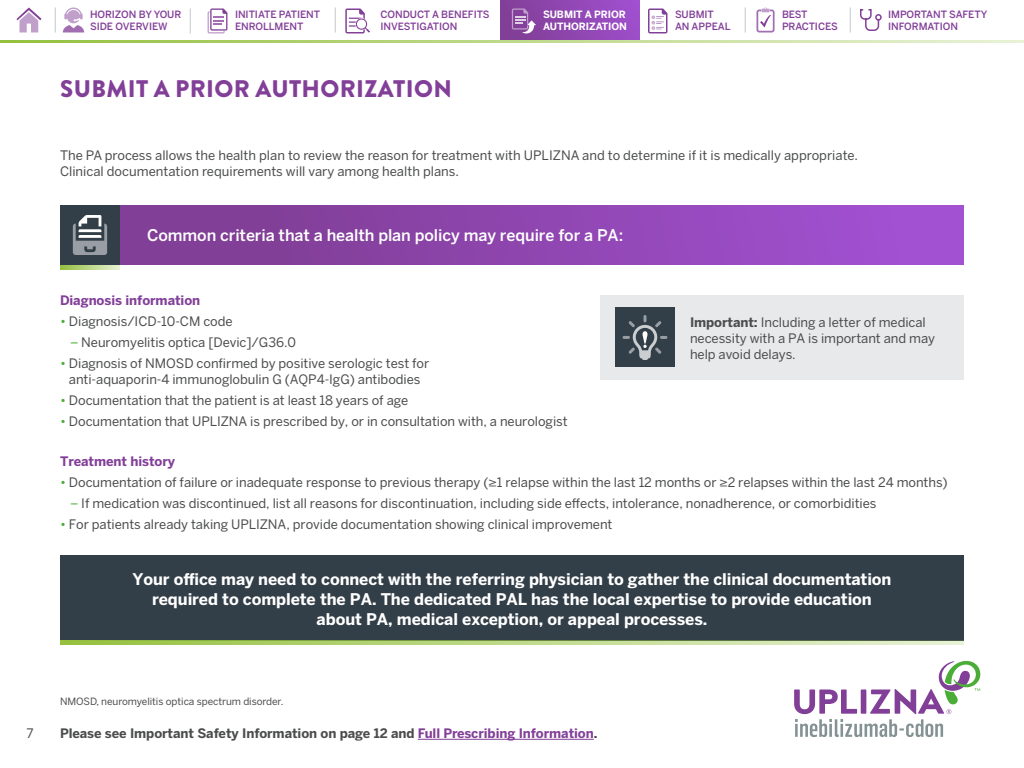
<style>
.page{position:relative;width:1024px;height:768px;background:#fff}
.page>*{position:absolute;margin:0;border:0;box-sizing:border-box;transform-origin:0 0}
.t1{font:900 24px "Brandon Grotesque";letter-spacing:.015em;color:#823f98}
.Subhead{font:700 16px/20px "Benton Sans";letter-spacing:-.005em;color:#fff;text-align:center}
.Subhead-2{font:500 16px "Benton Sans";letter-spacing:-.005em;color:#fff}
.Subhead-3{font:13px/16px "Benton Sans";letter-spacing:-.005em;color:#4b4c4d;text-align:center}
.Body{font:13px/16px "Benton Sans";color:#4b4c4d}
.t2{font:700 13px "Benton Sans";letter-spacing:-.005em;color:#4b4c4d}
.Subhead-4{font:700 13px "Benton Sans";letter-spacing:-.005em;color:#823f98}
.t3{font:500 10px/12px "Benton Sans";letter-spacing:-.005em;color:#823f98}
.Foonote{font:10px "Benton Sans";letter-spacing:-.005em;color:#4b4c4d}
.t4{font:700 10px/12px "Benton Sans";letter-spacing:-.005em;color:#fff}
.s1{color:#4bad38}
.s2{font-weight:700}
.s3{color:#823f98}
</style>
<div class="page">
<div style="left:500px;top:0;width:140px;height:40px;background:linear-gradient(to right,#803e94,#9f4fcd)"></div>
<svg style="left:860px;top:9px;width:22px;height:22px"></svg>
<hr style="left:0;top:40px;width:1024px;height:3px;background:#95c13f">
<svg style="left:16px;top:8px;width:26px;height:24px"></svg>
<svg style="left:335px;top:8px;width:1px;height:24px"></svg>
<svg style="left:745px;top:8px;width:1px;height:24px"></svg>
<svg style="left:850px;top:8px;width:1px;height:24px"></svg>
<svg style="left:208px;top:8px;width:19px;height:25px"></svg>
<svg style="left:648px;top:9px;width:19px;height:25px"></svg>
<svg style="left:512px;top:8px;width:24px;height:26px"></svg>
<svg style="left:757px;top:8px;width:18px;height:25px"></svg>
<svg style="left:345px;top:8px;width:25px;height:25px"></svg>
<svg style="left:55px;top:8px;width:1px;height:24px"></svg>
<svg style="left:63px;top:8px;width:21px;height:24px"></svg>
<svg style="left:794px;top:661px;width:187px;height:76px"></svg>
<hr style="left:418px;top:739px;width:176px;height:1px;background:#823f98">
<svg style="left:190px;top:8px;width:1px;height:26px"></svg>
<div style="left:600px;top:295px;width:364px;height:85px;background:#e7e9ea"></div>
<div style="left:60px;top:205px;width:60px;height:60px;background:#333f48"></div>
<div style="left:120px;top:205px;width:844px;height:60px;background:linear-gradient(to right,#7d3c8f,#a352d5)"></div>
<svg style="left:60px;top:265px;width:60px;height:5px"></svg>
<div style="left:615px;top:308px;width:60px;height:60px;background:#333f48"></div>
<svg style="left:623px;top:315px;width:44px;height:45px"></svg>
<svg style="left:73px;top:215px;width:34px;height:40px"></svg>
<div style="left:60px;top:556px;width:904px;height:85px;background:#333f48"></div>
<svg style="left:60px;top:640px;width:904px;height:5px;background:#aec97c"></svg>
<p class="t3" style="left:90px;top:8px;width:93px">HORIZON BY YOUR<br>SIDE OVERVIEW</p>
<p class="t3" style="left:235px;top:8px;width:87px">INITIATE PATIENT<br>ENROLLMENT</p>
<p class="t3" style="left:381px;top:8px;width:110px">CONDUCT A BENEFITS<br>INVESTIGATION</p>
<p class="t4" style="left:543px;top:8px;width:86px">SUBMIT A PRIOR<br>AUTHORIZATION</p>
<p class="t3" style="left:675px;top:8px;width:57px">SUBMIT<br>AN APPEAL</p>
<p class="t3" style="left:782px;top:8px;width:57px">BEST<br>PRACTICES</p>
<p class="t3" style="left:888px;top:8px;width:101px">IMPORTANT SAFETY<br>INFORMATION</p>
<p class="t1" style="left:60px;top:72px;width:393px">SUBMIT A PRIOR AUTHORIZATION</p>
<p class="Body" style="left:60px;top:147px;width:799px">The PA process allows the health plan to review the reason for treatment with UPLIZNA and to determine if it is medically appropriate.<br>Clinical documentation requirements will vary among health plans.</p>
<p class="Subhead-2" style="left:147px;top:226px;width:478px">Common criteria that a health plan policy may require for a PA:</p>
<p class="Subhead-4" style="left:60px;top:293px;width:142px">Diagnosis information</p>
<p class="Subhead-3" style="left:60px;top:313px;width:174px"><span class="s1">•</span> Diagnosis/ICD-10-CM code</p>
<p class="Subhead-3" style="left:70px;top:334px;width:228px"><span class="s1">–</span> Neuromyelitis optica [Devic]/G36.0</p>
<p class="Subhead-3" style="left:60px;top:355px;width:371px"><span class="s1">•</span> Diagnosis of NMOSD confirmed by positive serologic test for anti-aquaporin-4 immunoglobulin G (AQP4-IgG) antibodies</p>
<p class="Subhead-3" style="left:60px;top:392px;width:350px"><span class="s1">•</span> Documentation that the patient is at least 18 years of age</p>
<p class="Subhead-3" style="left:60px;top:413px;width:509px"><span class="s1">•</span> Documentation that UPLIZNA is prescribed by, or in consultation with, a neurologist</p>
<p class="Subhead-4" style="left:60px;top:453px;width:117px">Treatment history</p>
<p class="Subhead-3" style="left:60px;top:474px;width:889px"><span class="s1">•</span> Documentation of failure or inadequate response to previous therapy (≥1 relapse within the last 12 months or ≥2 relapses within the last 24 months)</p>
<p class="Subhead-3" style="left:70px;top:495px;width:808px"><span class="s1">–</span> If medication was discontinued, list all reasons for discontinuation, including side effects, intolerance, nonadherence, or comorbidities</p>
<p class="Subhead-3" style="left:60px;top:516px;width:554px"><span class="s1">•</span> For patients already taking UPLIZNA, provide documentation showing clinical improvement</p>
<p class="Subhead-3" style="left:690px;top:314px;width:247px;text-align:left"><span class="s2">Important:</span> Including a letter of medical necessity with a PA is important and may help avoid delays.</p>
<p class="Subhead" style="left:132px;top:568px;width:761px">Your office may need to connect with the referring physician to gather the clinical documentation required to complete the PA. The dedicated PAL has the local expertise to provide education about PA, medical exception, or appeal processes.</p>
<p class="Foonote" style="left:60px;top:695px;width:225px">NMOSD, neuromyelitis optica spectrum disorder.</p>
<p class="Body" style="left:26px;top:725px;width:9px">7</p>
<p class="t2" style="left:60px;top:726px;width:539px">Please see Important Safety Information on page 12 and <span class="s3">Full Prescribing Information</span>.</p>
</div>
